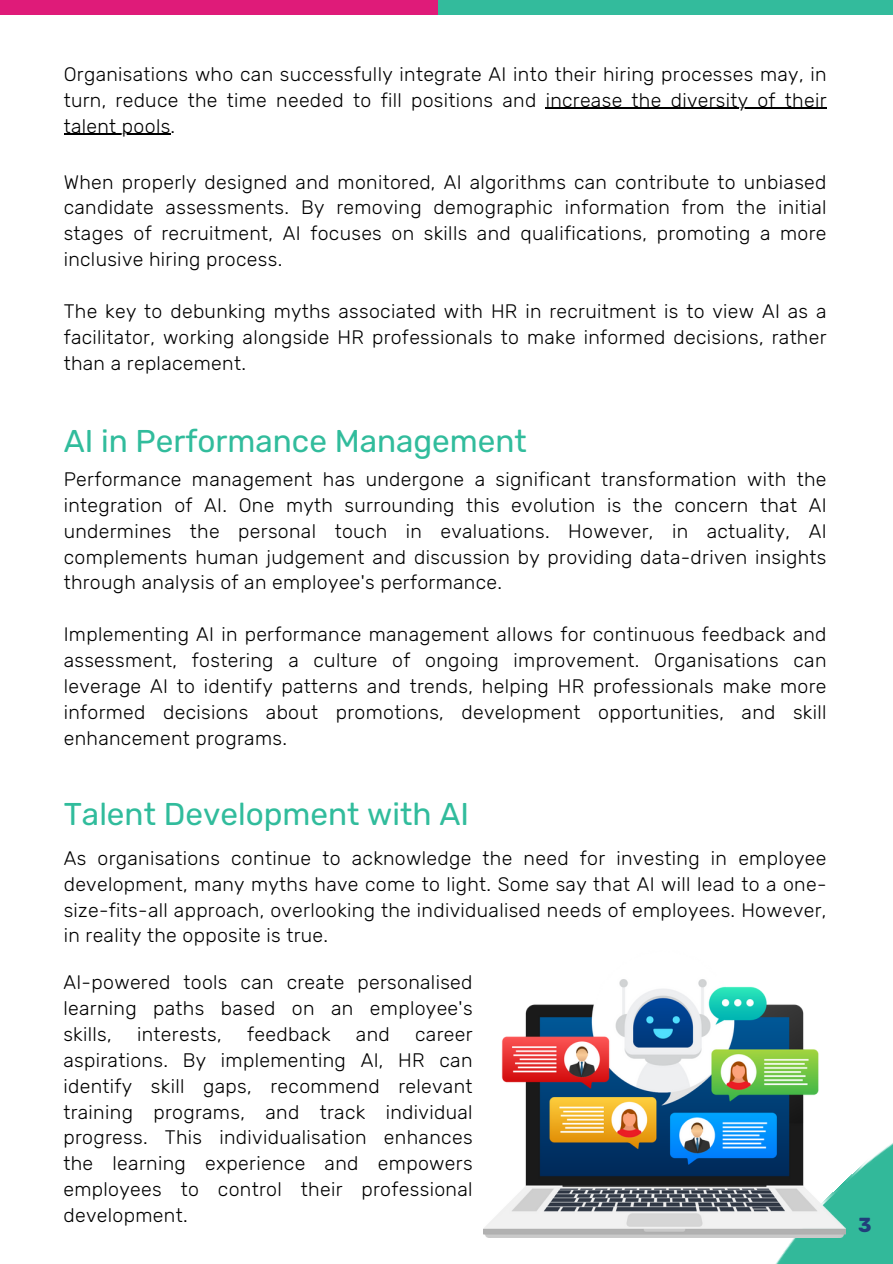
<style>
.page{position:relative;width:893px;height:1264px;background:#fff}
.page>*{position:absolute;margin:0;border:0;box-sizing:border-box;transform-origin:0 0}
.t1{font:31.5px "Rubik";color:#31bc9c}
.t2{font:700 20.25px "Rubik";color:#213e7b}
.t3{font:300 19.5px/25.8px "Rubik";letter-spacing:.015em;color:#000;text-align:justify}
</style>
<div class="page">
<img style="left:524px;top:1143px;width:368px;height:120px">
<div style="left:0;top:0;width:438px;height:14px;background:#df1b79"></div>
<div style="left:438px;top:0;width:454px;height:14px;background:#33bb9c"></div>
<img style="left:483px;top:979px;width:362px;height:258px">
<hr style="left:545px;top:108px;width:281px;height:1px;background:#000">
<hr style="left:64px;top:134px;width:107px;height:1px;background:#000">
<p class="t3" style="left:64px;top:61px;width:764px">Organisations who can successfully integrate AI into their hiring processes may, in turn, reduce the time needed to fill positions and increase the diversity of their talent pools.</p>
<h1 class="t3" style="left:64px;top:169px;width:764px">When properly designed and monitored, AI algorithms can contribute to unbiased candidate assessments. By removing demographic information from the initial stages of recruitment, AI focuses on skills and qualifications, promoting a more inclusive hiring process.</h1>
<p class="t3" style="left:64px;top:298px;width:764px">The key to debunking myths associated with HR in recruitment is to view AI as a facilitator, working alongside HR professionals to make informed decisions, rather than a replacement.</p>
<p class="t1" style="left:64px;top:422px;width:464px">AI in Performance Management</p>
<h1 class="t3" style="left:64px;top:466px;width:764px">Performance management has undergone a significant transformation with the integration of AI. One myth surrounding this evolution is the concern that AI undermines the personal touch in evaluations. However, in actuality, AI complements human judgement and discussion by providing data-driven insights through analysis of an employee's performance.</h1>
<p class="t3" style="left:64px;top:621px;width:764px">Implementing AI in performance management allows for continuous feedback and assessment, fostering a culture of ongoing improvement. Organisations can leverage AI to identify patterns and trends, helping HR professionals make more informed decisions about promotions, development opportunities, and skill enhancement programs.</p>
<p class="t1" style="left:64px;top:795px;width:407px">Talent Development with AI</p>
<p class="t3" style="left:64px;top:845px;width:764px">As organisations continue to acknowledge the need for investing in employee development, many myths have come to light. Some say that AI will lead to a one&shy;size-fits-all approach, overlooking the individualised needs of employees. However, in reality the opposite is true.</p>
<p class="t3" style="left:63px;top:969px;width:410px">AI-powered tools can create personalised learning paths based on an employee's skills,</p>
<p class="t3" style="left:137px;top:1021px;width:86px">interests,</p>
<p class="t3" style="left:247px;top:1021px;width:85px">feedback</p>
<p class="t3" style="left:356px;top:1021px;width:35px">and</p>
<p class="t3" style="left:63px;top:1021px;width:410px;text-indent:352px">career aspirations. By implementing AI, HR can identify skill gaps, recommend relevant training programs, and track individual progress. This individualisation enhances the learning experience and empowers employees to control their professional development.</p>
<p class="t2" style="left:858px;top:1212px;width:15px">3</p>
</div>
